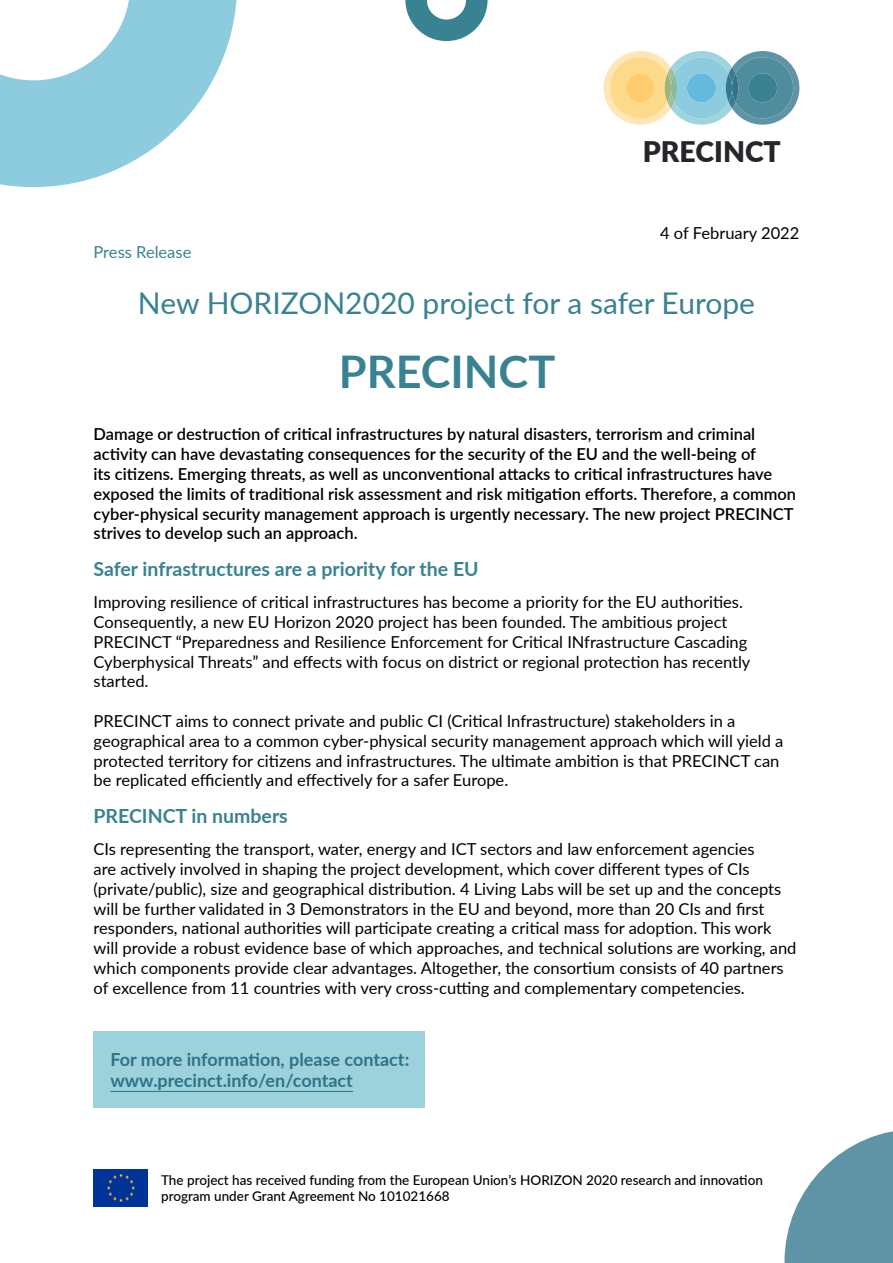
<style>
.page{position:relative;width:893px;height:1263px;background:#fff}
.page>*{position:absolute;margin:0;border:0;box-sizing:border-box;transform-origin:0 0}
.t1{font:700 45px "Lato";color:#388291}
.t2{font:30px "Lato";color:#388291}
.t3{font:900 28.35px "Lato";color:#242629}
.t4{font:700 19.5px "Lato";color:#388291}
.t5{font:700 18px/21.6px "Lato";color:#307387}
.t6{font:16.5px/19.8px "Lato";color:#000}
.t7{font:600 16.5px/19.8px "Lato";color:#000}
.t8{font:16.5px "Lato";color:#388291}
.t9{font:500 13.5px/16.2px "Lato";color:#000}
</style>
<div class="page">
<svg style="left:0;top:0;width:237px;height:187px"></svg>
<svg style="left:603px;top:51px;width:196px;height:74px"></svg>
<div style="left:732px;top:74px;width:6px;height:28px;background:#307387;border-radius:50%"></div>
<div style="left:748px;top:73px;width:29px;height:29px;background:#388291;border-radius:50%"></div>
<img style="left:94px;top:1170px;width:54px;height:36px">
<svg style="left:784px;top:1131px;width:109px;height:132px"></svg>
<svg style="left:405px;top:0;width:83px;height:41px"></svg>
<div style="left:94px;top:1031px;width:331px;height:76px;background:#9dd2dc"></div>
<hr style="left:110px;top:1091px;width:243px;height:1px;background:#307387">
<h3 class="t3" style="left:643px;top:130px;width:140px">PRECINCT</h3>
<p class="t6" style="left:660px;top:222px;width:141px">4 of February 2022</p>
<p class="t8" style="left:94px;top:241px;width:99px">Press Release</p>
<h2 class="t2" style="left:138px;top:282px;width:619px">New HORIZON2020 project for a safer Europe</h2>
<h1 class="t1" style="left:339px;top:339px;width:218px">PRECINCT</h1>
<p class="t7" style="left:94px;top:424px;width:704px">Damage or destruction of critical infrastructures by natural disasters, terrorism and criminal activity can have devastating consequences for the security of the EU and the well-being of<br>its citizens. Emerging threats, as well as unconventional attacks to critical infrastructures have exposed the limits of traditional risk assessment and risk mitigation efforts. Therefore, a common cyber-physical security management approach is urgently necessary. The new project PRECINCT strives to develop such an approach.</p>
<p class="t4" style="left:94px;top:554px;width:387px">Safer infrastructures are a priority for the EU</p>
<p class="t6" style="left:94px;top:592px;width:658px">Improving resilience of critical infrastructures has become a priority for the EU authorities.<br>Consequently, a new EU Horizon 2020 project has been founded. The ambitious project PRECINCT “Preparedness and Resilience Enforcement for Critical INfrastructure Cascading Cyberphysical Threats” and effects with focus on district or regional protection has recently started.</p>
<p class="t6" style="left:94px;top:710px;width:691px">PRECINCT aims to connect private and public CI (Critical Infrastructure) stakeholders in a geographical area to a common cyber-physical security management approach which will yield a protected territory for citizens and infrastructures. The ultimate ambition is that PRECINCT can be replicated efficiently and effectively for a safer Europe.</p>
<p class="t4" style="left:94px;top:801px;width:196px">PRECINCT in numbers</p>
<p class="t6" style="left:94px;top:838px;width:704px">CIs representing the transport, water, energy and ICT sectors and law enforcement agencies<br>are actively involved in shaping the project development, which cover different types of CIs (private/public), size and geographical distribution. 4 Living Labs will be set up and the concepts will be further validated in 3 Demonstrators in the EU and beyond, more than 20 CIs and first responders, national authorities will participate creating a critical mass for adoption. This work will provide a robust evidence base of which approaches, and technical solutions are working, and which components provide clear advantages. Altogether, the consortium consists of 40 partners of excellence from 11 countries with very cross-cutting and complementary competencies.</p>
<p class="t5" style="left:110px;top:1047px;width:300px">For more information, please contact: www.precinct.info/en/contact</p>
<p class="t9" style="left:161px;top:1171px;width:603px">The project has received funding from the European Union’s HORIZON 2020 research and innovation program under Grant Agreement No 101021668</p>
</div>
